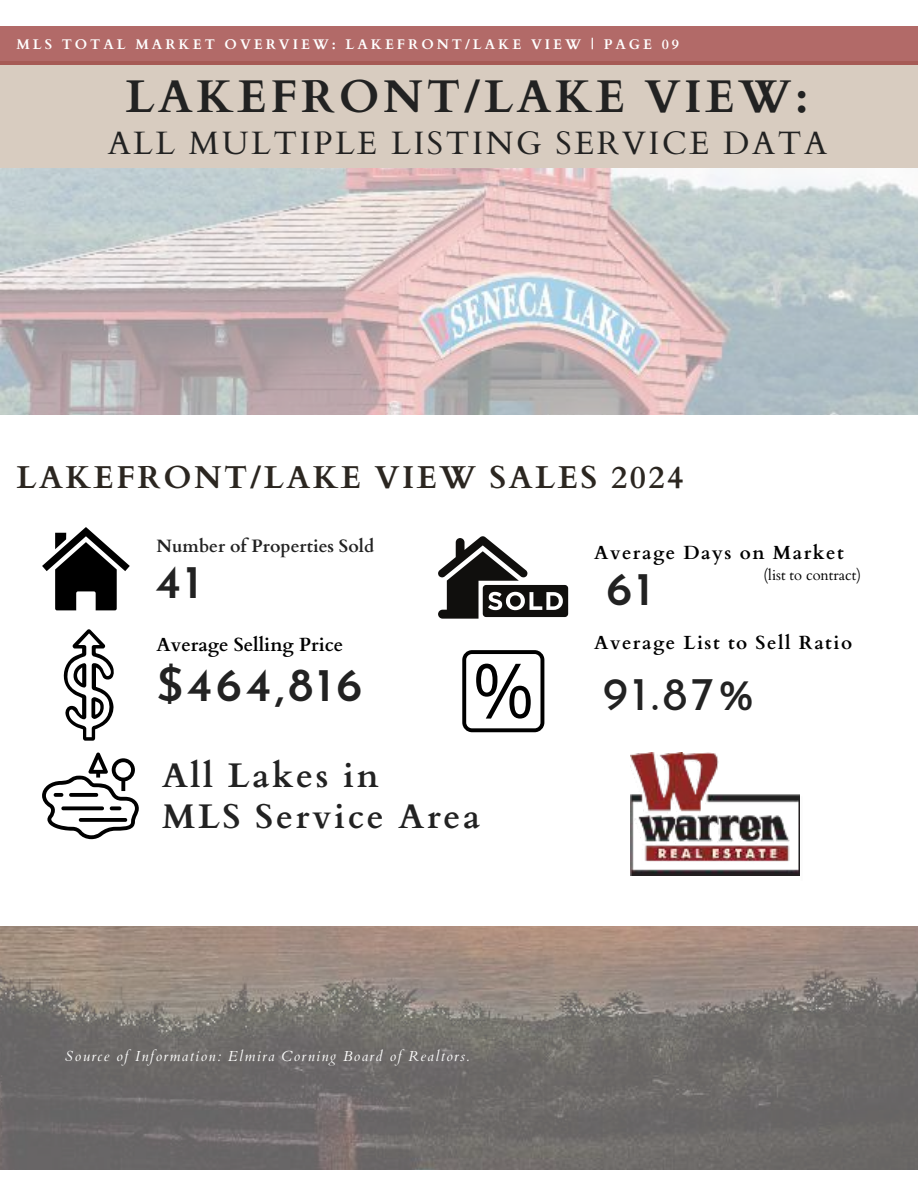
<style>
.page{position:relative;width:918px;height:1188px;background:#fff}
.page>*{position:absolute;margin:0;border:0;box-sizing:border-box;transform-origin:0 0}
.t1{font:600 46.95px "Josefin Sans";letter-spacing:.08em;color:#222}
.t2{font:46.95px "Josefin Sans";color:#222}
.t3{font:700 45.9px "Cardo";letter-spacing:.08em;color:#222}
.t4{font:700 34.2px/40.5px "Cardo";letter-spacing:.08em;color:#222}
.t5{font:32.4px "Cardo";letter-spacing:.08em;color:#222}
.t6{font:700 31.65px "Cardo";letter-spacing:.08em;color:#2b2620}
.t7{font:700 19.05px "Cardo";letter-spacing:.08em;color:#000}
.t8{font:700 19.05px "Cardo";color:#000}
.t9{font:700 17.85px "Cardo";color:#222}
.t10{font:14.7px "Cardo";color:#000}
.t11{font:italic 14.55px "Cardo";letter-spacing:.09em;color:#fdfdfc}
.t12{font:700 13.95px "Cardo";letter-spacing:.21em;color:#fff}
</style>
<div class="page">
<img style="left:0;top:168px;width:918px;height:247px">
<img style="left:0;top:926px;width:918px;height:243px">
<svg style="left:63px;top:629px;width:51px;height:112px"></svg>
<svg style="left:42px;top:527px;width:88px;height:83px"></svg>
<svg style="left:438px;top:536px;width:130px;height:83px"></svg>
<svg style="left:462px;top:650px;width:82px;height:82px"></svg>
<svg style="left:42px;top:753px;width:97px;height:86px"></svg>
<img style="left:630px;top:875px;width:170px;height:1px">
<img style="left:630px;top:753px;width:170px;height:122px">
<div style="left:0;top:62px;width:918px;height:106px;background:#d8ccc0"></div>
<svg style="left:0;top:26px;width:918px;height:39px;fill:#b26a68"></svg>
<p class="t12" style="left:16px;top:33px;width:664px">MLS TOTAL MARKET OVERVIEW: LAKEFRONT/LAKE VIEW | PAGE 09</p>
<h2 class="t3" style="left:126px;top:60px;width:684px">LAKEFRONT/LAKE VIEW:</h2>
<h3 class="t5" style="left:108px;top:117px;width:721px">ALL MULTIPLE LISTING SERVICE DATA</h3>
<h3 class="t6" style="left:16px;top:452px;width:669px">LAKEFRONT/LAKE VIEW SALES 2024</h3>
<p class="t9" style="left:157px;top:531px;width:219px">Number of Properties Sold</p>
<h1 class="t1" style="left:156px;top:541px;width:46px">41</h1>
<h3 class="t8" style="left:157px;top:629px;width:188px">Average Selling Price</h3>
<h1 class="t1" style="left:157px;top:645px;width:207px">$464,816</h1>
<h3 class="t4" style="left:162px;top:753px;width:320px">All Lakes in<br>MLS Service Area</h3>
<p class="t11" style="left:65px;top:1047px;width:405px">Source of Information: Elmira Corning Board of Realtors.</p>
<h3 class="t7" style="left:594px;top:537px;width:251px">Average Days on Market</h3>
<h1 class="t1" style="left:607px;top:548px;width:47px">61</h1>
<p class="t10" style="left:764px;top:563px;width:99px">(list to contract)</p>
<h3 class="t7" style="left:594px;top:627px;width:260px">Average List to Sell Ratio</h3>
<h1 class="t2" style="left:603px;top:654px;width:153px">91.87%</h1>
</div>
